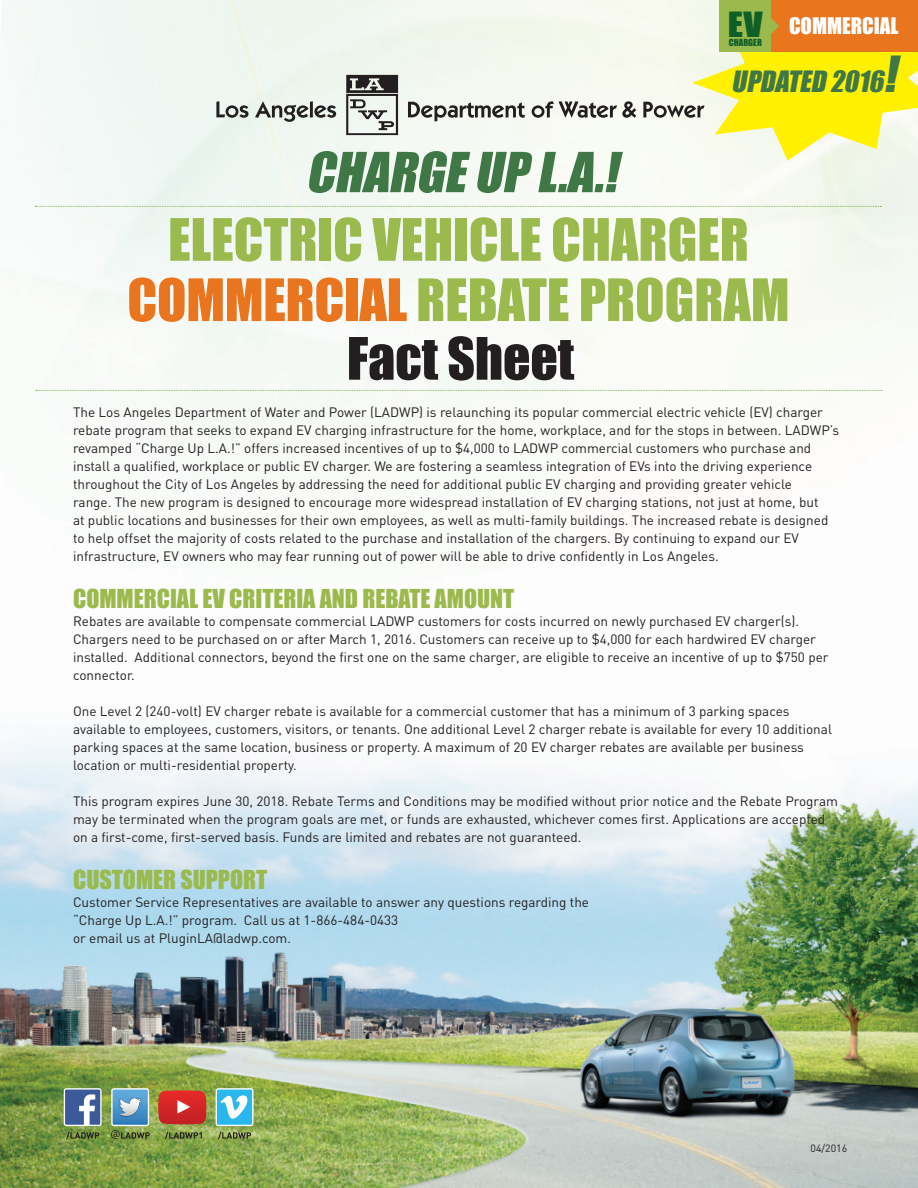
<style>
.page{position:relative;width:918px;height:1188px;background:#fff}
.page>*{position:absolute;margin:0;border:0;box-sizing:border-box;transform-origin:0 0}
.t1{font:54px/60.3px "Impact";color:#9bba4e;text-align:center}
.t2{font:54px "Impact";letter-spacing:-.005em;color:#231f20}
.t3{font:italic 51px "Impact";color:#407746}
.t4{font:italic 27px "Impact";color:#407746}
.t5{font:24px "Impact";color:#9bba4e}
.t6{font:21px "Impact";color:#fff}
.t7{font:13.5px/18px "DIN";color:#231f20}
.t8{font:10.5px "DIN";color:#231f20}
.t9{font:9px "Impact";color:#0f5f27}
.s1{font-size:31.95px;color:#0f5f27}
.s2{font-size:45.75px}
.s3{color:#e9751e}
</style>
<div class="page">
<img style="left:0;top:0;width:918px;height:1188px">
<svg style="left:346px;top:75px;width:52px;height:60px"></svg>
<svg style="left:216px;top:101px;width:33px;height:17px"></svg>
<svg style="left:255px;top:101px;width:81px;height:21px"></svg>
<svg style="left:408px;top:102px;width:117px;height:19px"></svg>
<svg style="left:532px;top:101px;width:104px;height:17px"></svg>
<svg style="left:35px;top:206px;width:846px;height:1px"></svg>
<svg style="left:36px;top:390px;width:846px;height:1px"></svg>
<svg style="left:643px;top:0;width:275px;height:161px"></svg>
<svg style="left:64px;top:1088px;width:38px;height:38px"></svg>
<svg style="left:66px;top:1132px;width:33px;height:7px"></svg>
<svg style="left:218px;top:1132px;width:33px;height:7px"></svg>
<svg style="left:111px;top:1088px;width:39px;height:51px;background:#78a4ac"></svg>
<svg style="left:165px;top:1132px;width:37px;height:7px"></svg>
<svg style="left:158px;top:1090px;width:48px;height:34px;background:#d13833"></svg>
<svg style="left:216px;top:1088px;width:37px;height:38px"></svg>
<h3 class="t6" style="left:728px;top:10px;width:172px"><span class="s1">EV</span> COMMERCIAL</h3>
<p class="t9" style="left:729px;top:35px;width:34px">CHARGER</p>
<h2 class="t3" style="left:306px;top:133px;width:326px">CHARGEUP L.A.!</h2>
<h3 class="t4" style="left:731px;top:61px;width:178px">UPDATED 2016<span class="s2">!</span></h3>
<h1 class="t1" style="left:127px;top:208px;width:664px">ELECTRIC VEHICLE CHARGER<br><span class="s3">COMMERCIAL</span> REBATE PROGRAM</h1>
<h1 class="t2" style="left:347px;top:317px;width:229px">Fact Sheet</h1>
<p class="t7" style="left:73px;top:403px;width:768px">The Los Angeles Department of Water and Power (LADWP) is relaunching its popular commercial electric vehicle (EV) charger rebate program that seeks to expand EV charging infrastructure for the home, workplace, and for the stops in between. LADWP’s revamped “Charge Up L.A.!” offers increased incentives of up to $4,000 to LADWP commercial customers who purchase and install a qualified, workplace or public EV charger. We are fostering a seamless integration of EVs into the driving experience throughout the City of Los Angeles by addressing the need for additional public EV charging and providing greater vehicle<br>range. The new program is designed to encourage more widespread installation of EV charging stations, not just at home, but<br>at public locations and businesses for their own employees, as well as multi-family buildings. The increased rebate is designed to help offset the majority of costs related to the purchase and installation of the chargers. By continuing to expand our EV infrastructure, EV owners who may fear running out of power will be able to drive confidently in Los Angeles.</p>
<h3 class="t5" style="left:73px;top:580px;width:443px">COMMERCIAL EV CRITERIA AND REBATE AMOUNT</h3>
<p class="t7" style="left:73px;top:612px;width:757px">Rebates are available to compensate commercial LADWP customers for costs incurred on newly purchased EV charger(s).<br>Chargers need to be purchased on or after March 1, 2016. Customers can receive up to $4,000 for each hardwired EV charger installed. Additional connectors, beyond the first one on the same charger, are eligible to receive an incentive of up to $750 per connector.</p>
<p class="t7" style="left:73px;top:702px;width:760px">One Level 2 (240-volt) EV charger rebate is available for a commercial customer that has a minimum of 3 parking spaces available to employees, customers, visitors, or tenants. One additional Level 2 charger rebate is available for every 10 additional parking spaces at the same location, business or property. A maximum of 20 EV charger rebates are available per business location or multi-residential property.</p>
<p class="t7" style="left:73px;top:792px;width:767px">This program expires June 30, 2018. Rebate Terms and Conditions may be modified without prior notice and the Rebate Program may be terminated when the program goals are met, or funds are exhausted, whichever comes first. Applications are accepted on a first-come, first-served basis. Funds are limited and rebates are not guaranteed.</p>
<h3 class="t5" style="left:73px;top:861px;width:196px">CUSTOMER SUPPORT</h3>
<p class="t7" style="left:73px;top:893px;width:518px">Customer Service Representatives are available to answer any questions regarding the “Charge Up L.A.!” program. Call us at 1-866-484-0433<br>or email us at PluginLA@ladwp.com.</p>
<p class="t8" style="left:811px;top:1142px;width:38px">04/2016</p>
</div>
